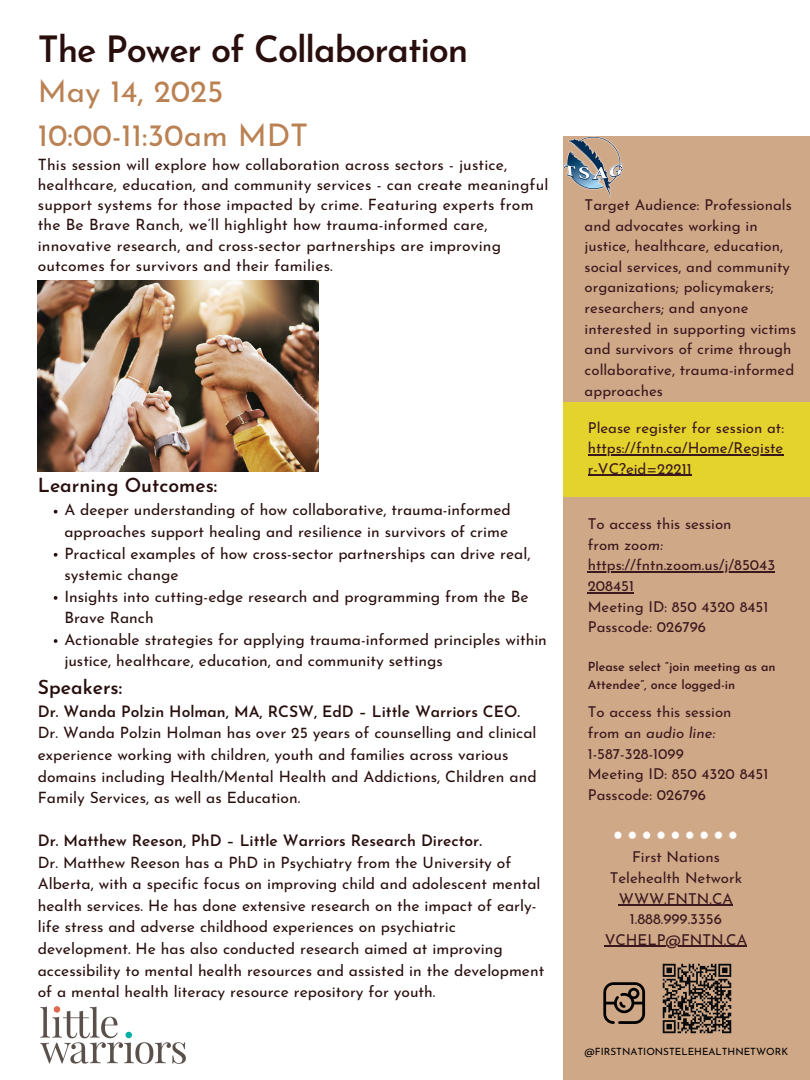
<style>
.page{position:relative;width:810px;height:1080px;background:#fff}
.page>*{position:absolute;margin:0;border:0;box-sizing:border-box;transform-origin:0 0}
.t1{font:600 36.19px "Josefin Sans";letter-spacing:-.03em;color:#280e0d}
.t2{font:31.25px/43.6px "Josefin Sans";color:#ba8153}
.t3{font:600 19.38px "Josefin Sans";color:#280e0d}
.t4{font:15.62px/21.6px "Josefin Sans";color:#280e0d}
.t5{font:15px/20.6px "Josefin Sans";color:#3b181d}
.t6{font:600 12.5px/17.4px "Josefin Sans";color:#3b181d}
.t7{font:10px "Josefin Sans";color:#000}
.s1{font-weight:600}
.s2{font-style:italic}
</style>
<div class="page">
<div style="left:563px;top:136px;width:247px;height:944px;background:#cfa888"></div>
<img style="left:563px;top:136px;width:61px;height:62px">
<div style="left:563px;top:402px;width:247px;height:95px;background:#e4d32c"></div>
<svg style="left:614px;top:831px;width:123px;height:8px"></svg>
<svg style="left:603px;top:982px;width:42px;height:42px"></svg>
<img style="left:662px;top:963px;width:70px;height:71px">
<img style="left:40px;top:1006px;width:146px;height:58px">
<img style="left:38px;top:280px;width:280px;height:191px">
<svg style="left:54px;top:510px;width:3px;height:4px"></svg>
<svg style="left:54px;top:553px;width:3px;height:4px"></svg>
<svg style="left:54px;top:596px;width:3px;height:4px"></svg>
<svg style="left:54px;top:639px;width:3px;height:4px"></svg>
<hr style="left:588px;top:454px;width:195px;height:2px;background:#3b181d">
<hr style="left:588px;top:475px;width:104px;height:1px;background:#3b181d">
<hr style="left:588px;top:571px;width:187px;height:2px;background:#3b181d">
<hr style="left:588px;top:592px;width:46px;height:1px;background:#3b181d">
<hr style="left:619px;top:905px;width:114px;height:1px;background:#3b181d">
<hr style="left:605px;top:946px;width:142px;height:1px;background:#3b181d">
<h1 class="t1" style="left:38px;top:35px;width:432px">The Power of Collaboration</h1>
<h2 class="t2" style="left:38px;top:73px;width:272px">May 14, 2025<br>10:00-11:30am MDT</h2>
<p class="t4" style="left:38px;top:156px;width:512px;line-height:20.1px">This session will explore how collaboration across sectors - justice, healthcare, education, and community services - can create meaningful support systems for those impacted by crime. Featuring experts from the Be Brave Ranch, we’ll highlight how trauma-informed care, innovative research, and cross-sector partnerships are improving outcomes for survivors and their families.</p>
<p class="t3" style="left:38px;top:478px;width:181px">Learning Outcomes:</p>
<h3 class="t4" style="left:64px;top:501px;width:448px">A deeper understanding of how collaborative, trauma-informed approaches support healing and resilience in survivors of crime</h3>
<p class="t4" style="left:64px;top:544px;width:468px">Practical examples of how cross-sector partnerships can drive real, systemic change</p>
<p class="t4" style="left:64px;top:587px;width:466px">Insights into cutting-edge research and programming from the Be<br>Brave Ranch</p>
<p class="t4" style="left:64px;top:630px;width:484px">Actionable strategies for applying trauma-informed principles within justice, healthcare, education, and community settings</p>
<p class="t3" style="left:38px;top:679px;width:86px">Speakers:</p>
<p class="t4" style="left:38px;top:702px;width:500px"><span class="s1">Dr. Wanda Polzin Holman, MA, RCSW, EdD – Little Warriors CEO.<br></span>Dr. Wanda Polzin Holman has over 25 years of counselling and clinical experience working with children, youth and families across various domains including Health/Mental Health and Addictions, Children and Family Services, as well as Education.</p>
<h4 class="t4" style="left:38px;top:832px;width:508px"><span class="s1">Dr. Matthew Reeson, PhD – Little Warriors Research Director.<br></span>Dr. Matthew Reeson has a PhD in Psychiatry from the University of Alberta, with a specific focus on improving child and adolescent mental health services. He has done extensive research on the impact of early&shy;life stress and adverse childhood experiences on psychiatric development. He has also conducted research aimed at improving accessibility to mental health resources and assisted in the development of a mental health literacy resource repository for youth.</h4>
<h4 class="t5" style="left:585px;top:196px;width:213px">Target Audience: Professionals and advocates working in justice, healthcare, education, social services, and community organizations; policymakers; researchers; and anyone interested in supporting victims and survivors of crime through collaborative, trauma-informed approaches</h4>
<p class="t5" style="left:588px;top:419px;width:198px">Please register for session at:</p>
<p class="t5" style="left:588px;top:439px;width:197px">https://fntn.ca/Home/Registe r-VC?eid=22211</p>
<h4 class="t5" style="left:588px;top:515px;width:145px">To access this session from <span class="s2">zoom:</span></h4>
<h4 class="t5" style="left:588px;top:556px;width:189px">https://fntn.zoom.us/j/85043<br>208451<br>Meeting ID: 850 4320 8451<br>Passcode: 026796</h4>
<h4 class="t6" style="left:588px;top:659px;width:189px">Please select “join meeting as an<br>Attendee”, once logged-in</h4>
<h4 class="t5" style="left:588px;top:703px;width:182px">To access this session<br>from an <span class="s2">audio line:<br></span>1-587-328-1099<br>Meeting ID: 850 4320 8451<br>Passcode: 026796</h4>
<h5 class="t5" style="left:610px;top:848px;width:134px;text-align:center">First Nations<br>Telehealth Network<br>WWW.FNTN.CA<br>1.888.999.3356</h5>
<h4 class="t5" style="left:605px;top:931px;width:144px">VCHELP@FNTN.CA</h4>
<h4 class="t7" style="left:585px;top:1047px;width:205px">@FIRSTNATIONSTELEHEALTHNETWORK</h4>
</div>
